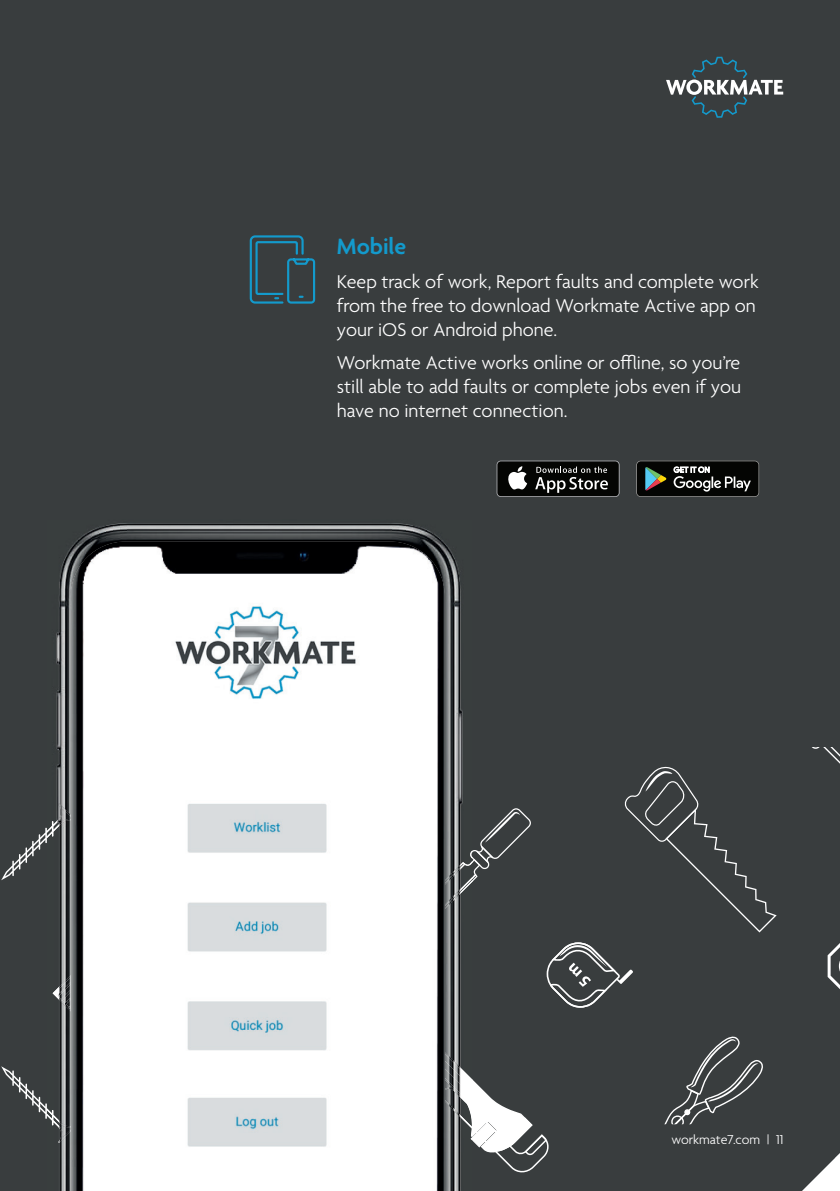
<style>
.page{position:relative;width:840px;height:1191px;background:#fff}
.page>*{position:absolute;margin:0;border:0;box-sizing:border-box;transform-origin:0 0}
.t1{font:600 24px "Agenda";color:#139acc}
.t2{font:300 20px/24px "Agenda";color:#fff}
.t3{font:300 14px "Agenda";color:#fff}
</style>
<div class="page">
<div style="left:0;top:0;width:839px;height:1191px;background:#393d3e"></div>
<svg style="left:546px;top:942px;width:86px;height:65px"></svg>
<svg style="left:624px;top:766px;width:152px;height:166px"></svg>
<svg style="left:827px;top:944px;width:12px;height:44px"></svg>
<svg style="left:812px;top:747px;width:27px;height:16px"></svg>
<svg style="left:1px;top:1066px;width:45px;height:53px"></svg>
<svg style="left:1px;top:827px;width:45px;height:53px"></svg>
<svg style="left:249px;top:235px;width:67px;height:69px"></svg>
<svg style="left:496px;top:460px;width:123px;height:37px"></svg>
<div style="left:497px;top:461px;width:121px;height:35px;background:#040503;border-radius:3px"></div>
<svg style="left:508px;top:466px;width:19px;height:23px"></svg>
<svg style="left:535px;top:466px;width:72px;height:27px"></svg>
<svg style="left:636px;top:460px;width:122px;height:37px"></svg>
<img style="left:56px;top:523px;width:407px;height:668px">
<svg style="left:444px;top:747px;width:86px;height:172px"></svg>
<img style="left:444px;top:862px;width:21px;height:14px">
<img style="left:444px;top:876px;width:28px;height:33px">
<svg style="left:444px;top:1015px;width:105px;height:159px"></svg>
<img style="left:56px;top:843px;width:15px;height:348px">
<img style="left:46px;top:1103px;width:25px;height:40px">
<img style="left:46px;top:803px;width:25px;height:40px">
<svg style="left:52px;top:889px;width:19px;height:155px"></svg>
<img style="left:56px;top:982px;width:15px;height:15px">
<img style="left:71px;top:541px;width:373px;height:650px">
<svg style="left:666px;top:57px;width:116px;height:61px"></svg>
<svg style="left:664px;top:1036px;width:175px;height:155px"></svg>
<p class="t1" style="left:337px;top:234px;width:71px">Mobile</p>
<p class="t2" style="left:337px;top:271px;width:423px">Keep track of work, Report faults and complete work from the free to download Workmate Active app on your iOS or Android phone.</p>
<p class="t2" style="left:337px;top:352px;width:405px;text-align:justify">Workmate Active works online or offline, so you’re still able to add faults or complete jobs even if you have no internet connection.</p>
<p class="t3" style="left:671px;top:1132px;width:113px">workmate7.com | 11</p>
</div>
